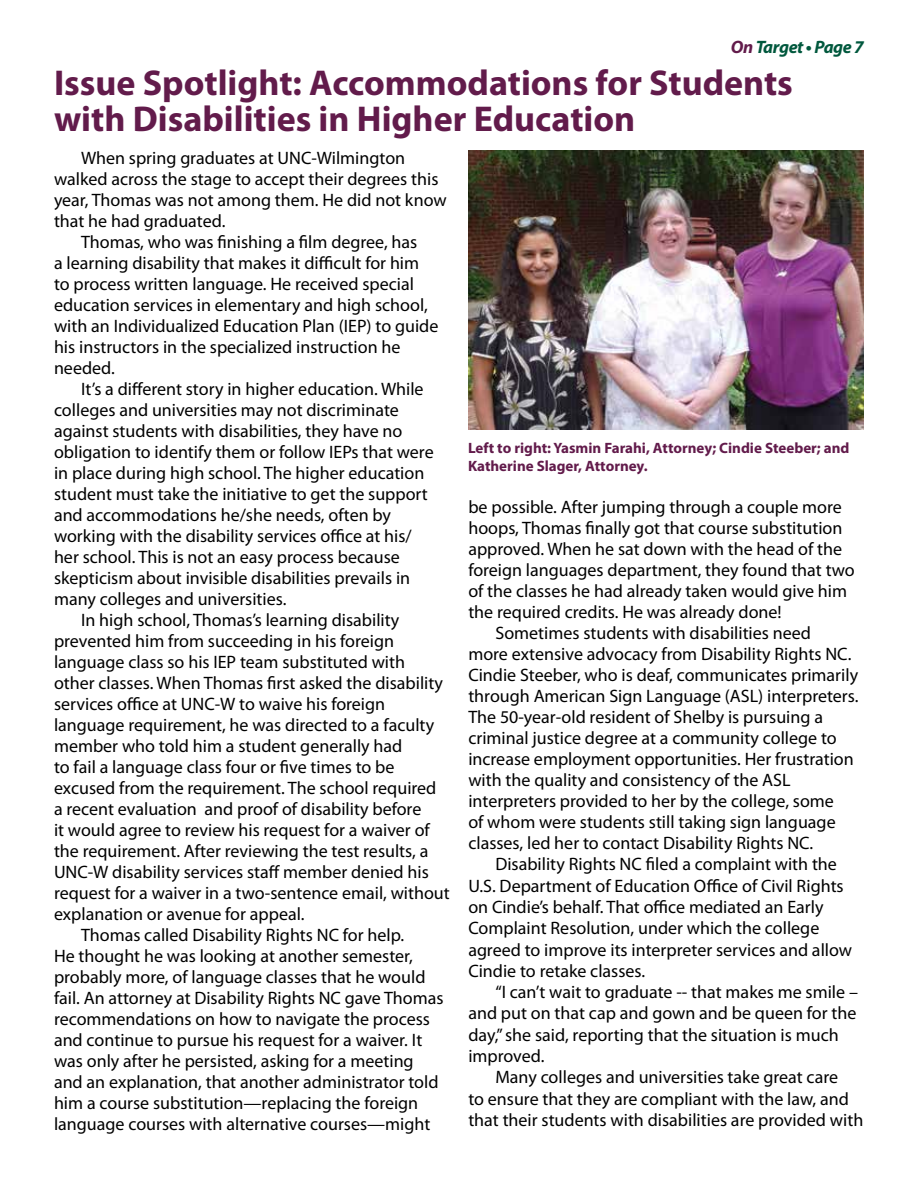
<style>
.page{position:relative;width:918px;height:1188px;background:#fff}
.page>*{position:absolute;margin:0;border:0;box-sizing:border-box;transform-origin:0 0}
.t1{font:700 36px/36px "Myriad Pro";color:#621b4b}
.t2{font:18px "Myriad Pro";color:#000}
.t3{font:italic 700 18px "Myriad Pro";letter-spacing:-.025em;color:#00583d}
.t4{font:700 15px/18px "Myriad Pro";color:#621b4b}
.s1{color:#621b4b}
</style>
<div class="page">
<img style="left:469px;top:150px;width:395px;height:280px">
<p class="t3" style="left:731px;top:35px;width:135px"><span class="s1">On</span> Target • Page 7</p>
<h1 class="t1" style="left:54px;top:64px;width:740px">Issue Spotlight: Accommodations for Students with Disabilities in Higher Education</h1>
<p class="t2" style="left:81px;top:146px;width:326px">When spring graduates at UNC-Wilmington</p>
<p class="t2" style="left:54px;top:167px;width:386px">walked across the stage to accept their degrees this</p>
<p class="t2" style="left:54px;top:188px;width:394px">year, Thomas was not among them. He did not know</p>
<p class="t2" style="left:54px;top:210px;width:173px">that he had graduated.</p>
<p class="t2" style="left:81px;top:231px;width:338px">Thomas, who was finishing a film degree, has</p>
<p class="t2" style="left:54px;top:252px;width:367px">a learning disability that makes it difficult for him</p>
<p class="t2" style="left:54px;top:273px;width:361px">to process written language. He received special</p>
<p class="t2" style="left:54px;top:294px;width:375px">education services in elementary and high school,</p>
<p class="t2" style="left:54px;top:315px;width:386px">with an Individualized Education Plan (IEP) to guide</p>
<p class="t2" style="left:54px;top:336px;width:348px">his instructors in the specialized instruction he</p>
<p class="t2" style="left:54px;top:357px;width:62px">needed.</p>
<p class="t2" style="left:81px;top:378px;width:344px">It’s a different story in higher education. While</p>
<p class="t2" style="left:54px;top:399px;width:346px">colleges and universities may not discriminate</p>
<p class="t2" style="left:54px;top:420px;width:350px">against students with disabilities, they have no</p>
<p class="t2" style="left:54px;top:441px;width:381px">obligation to identify them or follow IEPs that were</p>
<p class="t2" style="left:54px;top:462px;width:372px">in place during high school. The higher education</p>
<p class="t2" style="left:54px;top:483px;width:375px">student must take the initiative to get the support</p>
<p class="t2" style="left:54px;top:504px;width:339px">and accommodations he/she needs, often by</p>
<p class="t2" style="left:54px;top:525px;width:359px">working with the disability services office at his/</p>
<p class="t2" style="left:54px;top:546px;width:347px">her school. This is not an easy process because</p>
<p class="t2" style="left:54px;top:567px;width:358px">skepticism about invisible disabilities prevails in</p>
<p class="t2" style="left:54px;top:588px;width:234px">many colleges and universities.</p>
<p class="t2" style="left:81px;top:609px;width:320px">In high school, Thomas’s learning disability</p>
<p class="t2" style="left:54px;top:630px;width:342px">prevented him from succeeding in his foreign</p>
<p class="t2" style="left:54px;top:651px;width:353px">language class so his IEP team substituted with</p>
<p class="t2" style="left:54px;top:672px;width:391px">other classes. When Thomas first asked the disability</p>
<p class="t2" style="left:54px;top:693px;width:333px">services office at UNC-W to waive his foreign</p>
<p class="t2" style="left:54px;top:714px;width:382px">language requirement, he was directed to a faculty</p>
<p class="t2" style="left:54px;top:735px;width:350px">member who told him a student generally had</p>
<p class="t2" style="left:54px;top:756px;width:342px">to fail a language class four or five times to be</p>
<p class="t2" style="left:54px;top:777px;width:384px">excused from the requirement. The school required</p>
<p class="t2" style="left:54px;top:798px;width:369px">a recent evaluation and proof of disability before</p>
<p class="t2" style="left:54px;top:819px;width:377px">it would agree to review his request for a waiver of</p>
<p class="t2" style="left:54px;top:840px;width:376px">the requirement. After reviewing the test results, a</p>
<p class="t2" style="left:54px;top:861px;width:376px">UNC-W disability services staff member denied his</p>
<p class="t2" style="left:54px;top:882px;width:397px">request for a waiver in a two-sentence email, without</p>
<p class="t2" style="left:54px;top:903px;width:252px">explanation or avenue for appeal.</p>
<p class="t2" style="left:81px;top:924px;width:325px">Thomas called Disability Rights NC for help.</p>
<p class="t2" style="left:54px;top:945px;width:360px">He thought he was looking at another semester,</p>
<p class="t2" style="left:54px;top:966px;width:373px">probably more, of language classes that he would</p>
<p class="t2" style="left:54px;top:987px;width:391px">fail. An attorney at Disability Rights NC gave Thomas</p>
<p class="t2" style="left:54px;top:1008px;width:377px">recommendations on how to navigate the process</p>
<p class="t2" style="left:54px;top:1029px;width:370px">and continue to pursue his request for a waiver. It</p>
<p class="t2" style="left:54px;top:1050px;width:361px">was only after he persisted, asking for a meeting</p>
<p class="t2" style="left:54px;top:1071px;width:386px">and an explanation, that another administrator told</p>
<p class="t2" style="left:54px;top:1092px;width:366px">him a course substitution—replacing the foreign</p>
<p class="t2" style="left:54px;top:1113px;width:378px">language courses with alternative courses—might</p>
<p class="t4" style="left:468px;top:438px;width:383px">Left to right: Yasmin Farahi, Attorney; Cindie Steeber; and<br>Katherine Slager, Attorney.</p>
<p class="t2" style="left:468px;top:496px;width:375px">be possible. After jumping through a couple more</p>
<p class="t2" style="left:468px;top:517px;width:376px">hoops, Thomas finally got that course substitution</p>
<p class="t2" style="left:468px;top:538px;width:375px">approved. When he sat down with the head of the</p>
<p class="t2" style="left:468px;top:559px;width:388px">foreign languages department, they found that two</p>
<p class="t2" style="left:468px;top:580px;width:380px">of the classes he had already taken would give him</p>
<p class="t2" style="left:468px;top:601px;width:315px">the required credits. He was already done!</p>
<p class="t2" style="left:495px;top:622px;width:317px">Sometimes students with disabilities need</p>
<p class="t2" style="left:468px;top:643px;width:385px">more extensive advocacy from Disability Rights NC.</p>
<p class="t2" style="left:468px;top:664px;width:391px">Cindie Steeber, who is deaf, communicates primarily</p>
<p class="t2" style="left:468px;top:685px;width:392px">through American Sign Language (ASL) interpreters.</p>
<p class="t2" style="left:468px;top:706px;width:356px">The 50-year-old resident of Shelby is pursuing a</p>
<p class="t2" style="left:468px;top:727px;width:370px">criminal justice degree at a community college to</p>
<p class="t2" style="left:468px;top:748px;width:387px">increase employment opportunities. Her frustration</p>
<p class="t2" style="left:468px;top:769px;width:324px">with the quality and consistency of the ASL</p>
<p class="t2" style="left:468px;top:790px;width:367px">interpreters provided to her by the college, some</p>
<p class="t2" style="left:468px;top:811px;width:369px">of whom were students still taking sign language</p>
<p class="t2" style="left:468px;top:832px;width:346px">classes, led her to contact Disability Rights NC.</p>
<p class="t2" style="left:495px;top:853px;width:343px">Disability Rights NC filed a complaint with the</p>
<p class="t2" style="left:468px;top:875px;width:377px">U.S. Department of Education Office of Civil Rights</p>
<p class="t2" style="left:468px;top:896px;width:357px">on Cindie’s behalf. That office mediated an Early</p>
<p class="t2" style="left:468px;top:917px;width:353px">Complaint Resolution, under which the college</p>
<p class="t2" style="left:468px;top:938px;width:385px">agreed to improve its interpreter services and allow</p>
<p class="t2" style="left:468px;top:960px;width:178px">Cindie to retake classes.</p>
<p class="t2" style="left:495px;top:981px;width:364px">“I can’t wait to graduate -- that makes me smile –</p>
<p class="t2" style="left:468px;top:1002px;width:390px">and put on that cap and gown and be queen for the</p>
<p class="t2" style="left:468px;top:1024px;width:372px">day,” she said, reporting that the situation is much</p>
<p class="t2" style="left:468px;top:1045px;width:78px">improved.</p>
<p class="t2" style="left:495px;top:1066px;width:344px">Many colleges and universities take great care</p>
<p class="t2" style="left:468px;top:1087px;width:382px">to ensure that they are compliant with the law, and</p>
<p class="t2" style="left:468px;top:1109px;width:396px">that their students with disabilities are provided with</p>
</div>
